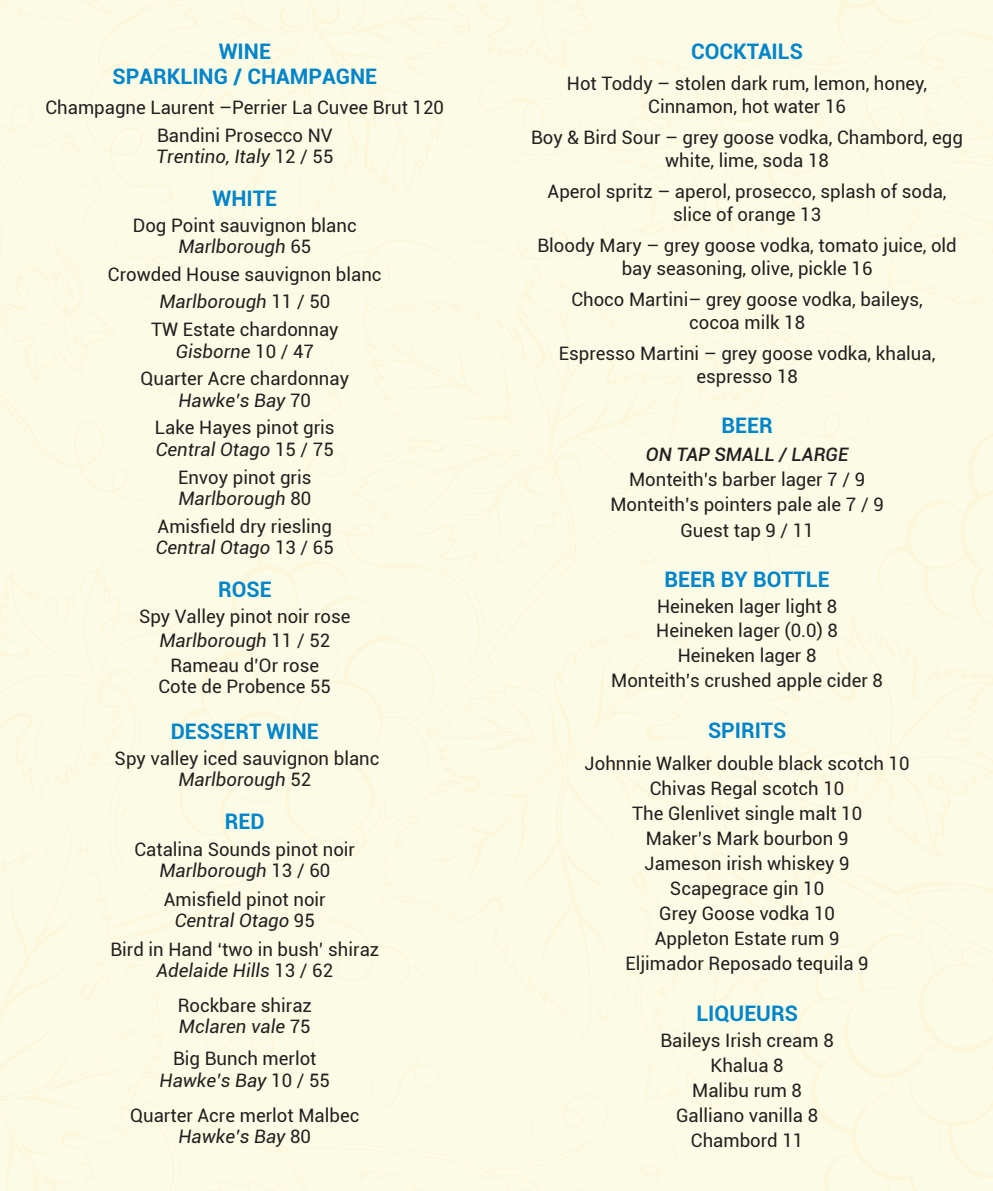
<style>
.page{position:relative;width:993px;height:1191px;background:#fff}
.page>*{position:absolute;margin:0;border:0;box-sizing:border-box;transform-origin:0 0}
.t1{font:700 21.35px "Roboto";color:#0084ca}
.t2{font:18.55px/22.9px "Roboto";color:#231f20;text-align:center}
.t3{font:italic 18.55px "Roboto";color:#231f20}
.t4{font:italic 500 18.55px "Roboto";color:#231f20}
.s1{font-style:normal}
</style>
<div class="page">
<div style="left:0;top:0;width:992px;height:1191px;background:#fcfce6"></div>
<p class="t1" style="left:219px;top:36px;width:54px">WINE</p>
<p class="t1" style="left:112px;top:61px;width:266px">SPARKLING / CHAMPAGNE</p>
<p class="t2" style="left:45px;top:95px;width:400px">Champagne Laurent –Perrier La Cuvee Brut 120</p>
<p class="t2" style="left:157px;top:123px;width:177px">Bandini Prosecco NV</p>
<p class="t3" style="left:156px;top:143px;width:179px">Trentino, Italy <span class="s1">12 / 55</span></p>
<p class="t1" style="left:212px;top:184px;width:66px">WHITE</p>
<p class="t2" style="left:133px;top:213px;width:225px">Dog Point sauvignon blanc</p>
<p class="t3" style="left:178px;top:233px;width:134px">Marlborough <span class="s1">65</span></p>
<p class="t2" style="left:108px;top:262px;width:275px">Crowded House sauvignon blanc</p>
<p class="t3" style="left:159px;top:289px;width:172px">Marlborough <span class="s1">11 / 50</span></p>
<p class="t2" style="left:151px;top:318px;width:189px">TW Estate chardonnay</p>
<p class="t3" style="left:176px;top:338px;width:140px">Gisborne <span class="s1">10 / 47</span></p>
<p class="t2" style="left:140px;top:367px;width:210px">Quarter Acre chardonnay</p>
<p class="t3" style="left:178px;top:387px;width:134px">Hawke’s Bay <span class="s1">70</span></p>
<p class="t2" style="left:155px;top:416px;width:181px">Lake Hayes pinot gris</p>
<p class="t3" style="left:156px;top:436px;width:179px">Central Otago <span class="s1">15 / 75</span></p>
<p class="t2" style="left:178px;top:465px;width:135px">Envoy pinot gris</p>
<p class="t3" style="left:178px;top:485px;width:134px">Marlborough <span class="s1">80</span></p>
<p class="t2" style="left:157px;top:514px;width:176px">Amisfield dry riesling</p>
<p class="t3" style="left:156px;top:534px;width:179px">Central Otago <span class="s1">13 / 65</span></p>
<p class="t1" style="left:218px;top:575px;width:55px">ROSE</p>
<p class="t2" style="left:139px;top:604px;width:213px">Spy Valley pinot noir rose</p>
<p class="t3" style="left:159px;top:627px;width:172px">Marlborough <span class="s1">11 / 52</span></p>
<p class="t2" style="left:170px;top:653px;width:150px">Rameau d’Or rose</p>
<p class="t2" style="left:158px;top:674px;width:174px">Cote de Probence 55</p>
<p class="t1" style="left:171px;top:717px;width:149px">DESSERT WINE</p>
<p class="t2" style="left:115px;top:746px;width:266px">Spy valley iced sauvignon blanc</p>
<p class="t3" style="left:178px;top:766px;width:134px">Marlborough <span class="s1">52</span></p>
<p class="t1" style="left:225px;top:807px;width:41px">RED</p>
<p class="t2" style="left:134px;top:836px;width:222px">Catalina Sounds pinot noir</p>
<p class="t3" style="left:159px;top:857px;width:172px">Marlborough <span class="s1">13 / 60</span></p>
<p class="t2" style="left:164px;top:887px;width:163px">Amisfield pinot noir</p>
<p class="t3" style="left:175px;top:907px;width:142px">Central Otago <span class="s1">95</span></p>
<p class="t2" style="left:110px;top:937px;width:270px">Bird in Hand ‘two in bush’ shiraz</p>
<p class="t3" style="left:156px;top:957px;width:178px">Adelaide Hills <span class="s1">13 / 62</span></p>
<p class="t2" style="left:178px;top:993px;width:136px">Rockbare shiraz</p>
<p class="t3" style="left:179px;top:1013px;width:133px">Mclaren vale <span class="s1">75</span></p>
<p class="t2" style="left:173px;top:1046px;width:145px">Big Bunch merlot</p>
<p class="t3" style="left:159px;top:1067px;width:172px">Hawke’s Bay <span class="s1">10 / 55</span></p>
<p class="t2" style="left:130px;top:1103px;width:231px">Quarter Acre merlot Malbec</p>
<p class="t3" style="left:178px;top:1123px;width:134px">Hawke’s Bay <span class="s1">80</span></p>
<p class="t1" style="left:691px;top:36px;width:113px">COCKTAILS</p>
<p class="t2" style="left:566px;top:71px;width:362px">Hot Toddy – stolen dark rum, lemon, honey,<br>Cinnamon, hot water 16</p>
<p class="t2" style="left:531px;top:125px;width:433px">Boy &amp; Bird Sour – grey goose vodka, Chambord, egg white, lime, soda 18</p>
<p class="t2" style="left:547px;top:179px;width:400px">Aperol spritz – aperol, prosecco, splash of soda, slice of orange 13</p>
<p class="t2" style="left:537px;top:233px;width:421px">Bloody Mary – grey goose vodka, tomato juice, old bay seasoning, olive, pickle 16</p>
<p class="t2" style="left:571px;top:287px;width:353px">Choco Martini– grey goose vodka, baileys, cocoa milk 18</p>
<p class="t2" style="left:558px;top:341px;width:378px">Espresso Martini – grey goose vodka, khalua, espresso 18</p>
<p class="t1" style="left:721px;top:410px;width:53px">BEER</p>
<p class="t4" style="left:645px;top:441px;width:204px">ON TAP SMALL / LARGE</p>
<p class="t2" style="left:629px;top:467px;width:237px">Monteith’s barber lager 7 / 9</p>
<p class="t2" style="left:610px;top:493px;width:275px">Monteith’s pointers pale ale 7 / 9</p>
<p class="t2" style="left:680px;top:518px;width:135px">Guest tap 9 / 11</p>
<p class="t1" style="left:664px;top:564px;width:167px">BEER BY BOTTLE</p>
<p class="t2" style="left:656px;top:594px;width:181px">Heineken lager light 8</p>
<p class="t2" style="left:656px;top:618px;width:183px">Heineken lager (0.0) 8</p>
<p class="t2" style="left:677px;top:643px;width:140px">Heineken lager 8</p>
<p class="t2" style="left:611px;top:668px;width:273px">Monteith’s crushed apple cider 8</p>
<p class="t1" style="left:707px;top:715px;width:80px">SPIRITS</p>
<p class="t2" style="left:584px;top:751px;width:326px">Johnnie Walker double black scotch 10</p>
<p class="t2" style="left:649px;top:776px;width:196px">Chivas Regal scotch 10</p>
<p class="t2" style="left:631px;top:801px;width:232px">The Glenlivet single malt 10</p>
<p class="t2" style="left:645px;top:826px;width:204px">Maker’s Mark bourbon 9</p>
<p class="t2" style="left:644px;top:851px;width:206px">Jameson irish whiskey 9</p>
<p class="t2" style="left:669px;top:876px;width:156px">Scapegrace gin 10</p>
<p class="t2" style="left:659px;top:901px;width:177px">Grey Goose vodka 10</p>
<p class="t2" style="left:654px;top:926px;width:186px">Appleton Estate rum 9</p>
<p class="t2" style="left:625px;top:951px;width:245px">Eljimador Reposado tequila 9</p>
<p class="t1" style="left:696px;top:997px;width:103px">LIQUEURS</p>
<p class="t2" style="left:660px;top:1027px;width:175px">Baileys Irish cream 8</p>
<p class="t2" style="left:710px;top:1053px;width:75px">Khalua 8</p>
<p class="t2" style="left:692px;top:1078px;width:111px">Malibu rum 8</p>
<p class="t2" style="left:675px;top:1103px;width:144px">Galliano vanilla 8</p>
<p class="t2" style="left:690px;top:1128px;width:114px">Chambord 11</p>
</div>
